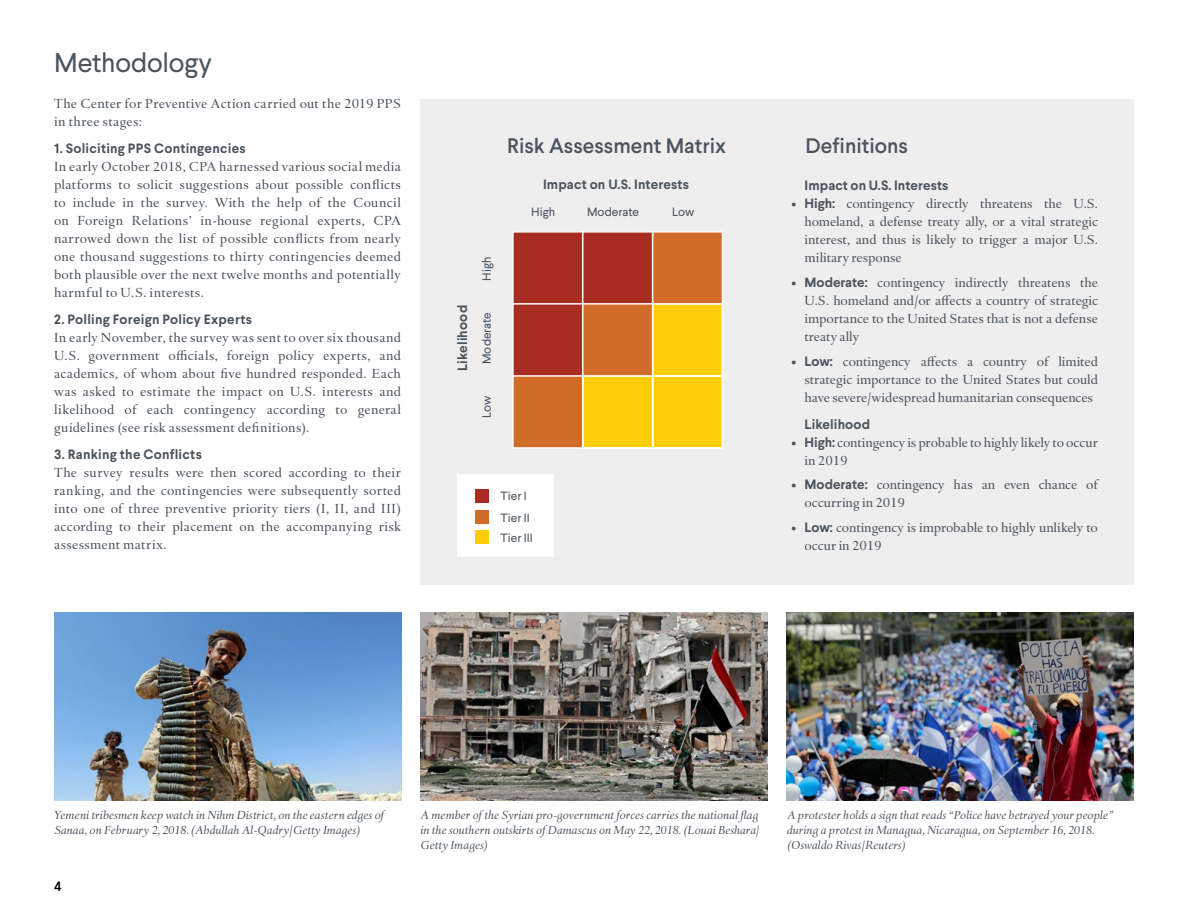
<style>
.page{position:relative;width:1188px;height:918px;background:#fff}
.page>*{position:absolute;margin:0;border:0;box-sizing:border-box;transform-origin:0 0}
.t1{font:27px "Larsseit";letter-spacing:-.01em;color:#4b535d}
.t2{font:500 21px "Larsseit";color:#4b535d}
.t3{font:13.5px/18px "Haarlemmer MT Pro";letter-spacing:-.005em;color:#4b535d;text-align:justify}
.t4{font:700 13.5px "Larsseit";letter-spacing:.015em;color:#4b535d}
.t5{font:13.5px/18px "Haarlemmer MT Pro";letter-spacing:.015em;color:#4b535d}
.t6{font:500 13.5px "Larsseit";color:#000}
.t7{font:italic 12px/15px "Haarlemmer MT Pro";color:#4b535d;text-align:justify}
.t8{font:italic 12px/15px "Haarlemmer MT Pro";color:#4c545e}
.t9{font:12px/20.9px "Larsseit";color:#4b535d}
.s1{font-family:"Larsseit";font-weight:700}
</style>
<div class="page">
<img style="left:787px;top:613px;width:346px;height:188px">
<img style="left:421px;top:612px;width:346px;height:189px">
<div style="left:421px;top:99px;width:713px;height:486px;background:#eee"></div>
<img style="left:54px;top:612px;width:347px;height:189px">
<div style="left:457px;top:475px;width:97px;height:82px;background:#fff"></div>
<div style="left:475px;top:510px;width:13px;height:13px;background:#d06c28"></div>
<div style="left:475px;top:531px;width:13px;height:13px;background:#ffcd05"></div>
<div style="left:475px;top:489px;width:13px;height:14px;background:#a92c23"></div>
<svg style="left:512px;top:231px;width:211px;height:218px;background:#d57e28"></svg>
<h1 class="t1" style="left:54px;top:46px;width:160px">Methodology</h1>
<p class="t5" style="left:54px;top:95px;width:348px">The Center for Preventive Action carried out the 2019 PPS in three stages:</p>
<p class="t4" style="left:54px;top:140px;width:193px">1. Soliciting PPS Contingencies</p>
<p class="t3" style="left:54px;top:158px;width:349px">In early October 2018, CPA harnessed various social media platforms to solicit suggestions about possible conflicts to include in the survey. With the help of the Council on Foreign Relations’ in-house regional experts, CPA narrowed down the list of possible conflicts from nearly one thousand suggestions to thirty contingencies deemed both plausible over the next twelve months and potentially harmful to U.S. interests.</p>
<p class="t4" style="left:54px;top:311px;width:200px">2. Polling Foreign Policy Experts</p>
<p class="t3" style="left:54px;top:329px;width:349px">In early November, the survey was sent to over six thousand U.S. government officials, foreign policy experts, and academics, of whom about five hundred responded. Each was asked to estimate the impact on U.S. interests and likelihood of each contingency according to general guidelines (see risk assessment definitions).</p>
<p class="t4" style="left:54px;top:446px;width:149px">3. Ranking the Conflicts</p>
<p class="t3" style="left:54px;top:464px;width:349px">The survey results were then scored according to their ranking, and the contingencies were subsequently sorted into one of three preventive priority tiers (I, II, and III) according to their placement on the accompanying risk assessment matrix.</p>
<p class="t4" style="left:454px;top:371px;width:68px;rotate:-90deg">Likelihood</p>
<h2 class="t2" style="left:507px;top:132px;width:220px">Risk Assessment Matrix</h2>
<h2 class="t2" style="left:806px;top:132px;width:104px">Definitions</h2>
<p class="t4" style="left:805px;top:177px;width:145px">Impact on U.S. Interests</p>
<p class="t3" style="left:805px;top:195px;width:295px;text-indent:-13px"><span class="s1">• High:</span> contingency directly threatens the U.S. homeland, a defense treaty ally, or a vital strategic interest, and thus is likely to trigger a major U.S. military response</p>
<p class="t3" style="left:805px;top:274px;width:295px;text-indent:-13px"><span class="s1">• Moderate:</span> contingency indirectly threatens the U.S. homeland and/or affects a country of strategic importance to the United States that is not a defense treaty ally</p>
<p class="t3" style="left:805px;top:352px;width:295px;text-indent:-13px"><span class="s1">• Low:</span> contingency affects a country of limited strategic importance to the United States but could have severe/widespread humanitarian consequences</p>
<p class="t4" style="left:805px;top:415px;width:67px">Likelihood</p>
<p class="t3" style="left:805px;top:433px;width:295px;text-indent:-13px"><span class="s1">• High:</span> contingency is probable to highly likely to occur in 2019</p>
<p class="t3" style="left:805px;top:476px;width:295px;text-indent:-13px"><span class="s1">• Moderate:</span> contingency has an even chance of occurring in 2019</p>
<p class="t3" style="left:805px;top:519px;width:295px;text-indent:-13px"><span class="s1">• Low:</span> contingency is improbable to highly unlikely to occur in 2019</p>
<p class="t4" style="left:543px;top:175px;width:147px">Impact on U.S. Interests</p>
<p class="t9" style="left:531px;top:201px;width:25px">High</p>
<p class="t9" style="left:587px;top:201px;width:54px">Moderate</p>
<p class="t9" style="left:672px;top:201px;width:24px">Low</p>
<p class="t9" style="left:476px;top:281px;width:25px;rotate:-90deg">High</p>
<p class="t9" style="left:476px;top:364px;width:54px;rotate:-90deg">Moderate</p>
<p class="t9" style="left:476px;top:418px;width:24px;rotate:-90deg">Low</p>
<p class="t9" style="left:501px;top:486px;width:28px">Tier I</p>
<p class="t9" style="left:501px;top:507px;width:34px">Tier II<br>Tier III</p>
<p class="t7" style="left:54px;top:808px;width:331px">Yemeni tribesmen keep watch in Nihm District, on the eastern edges of<br>Sanaa, on February 2, 2018. (Abdullah Al-Qadry/Getty Images)</p>
<p class="t6" style="left:54px;top:878px;width:9px">4</p>
<p class="t7" style="left:420px;top:808px;width:341px">A member of the Syrian pro-government forces carries the national flag in the southern outskirts of Damascus on May 22, 2018. (Louai Beshara/ Getty Images)</p>
<p class="t8" style="left:787px;top:808px;width:328px">A protester holds a sign that reads “Police have betrayed your people” during a protest in Managua, Nicaragua, on September 16, 2018. (Oswaldo Rivas/Reuters)</p>
</div>
